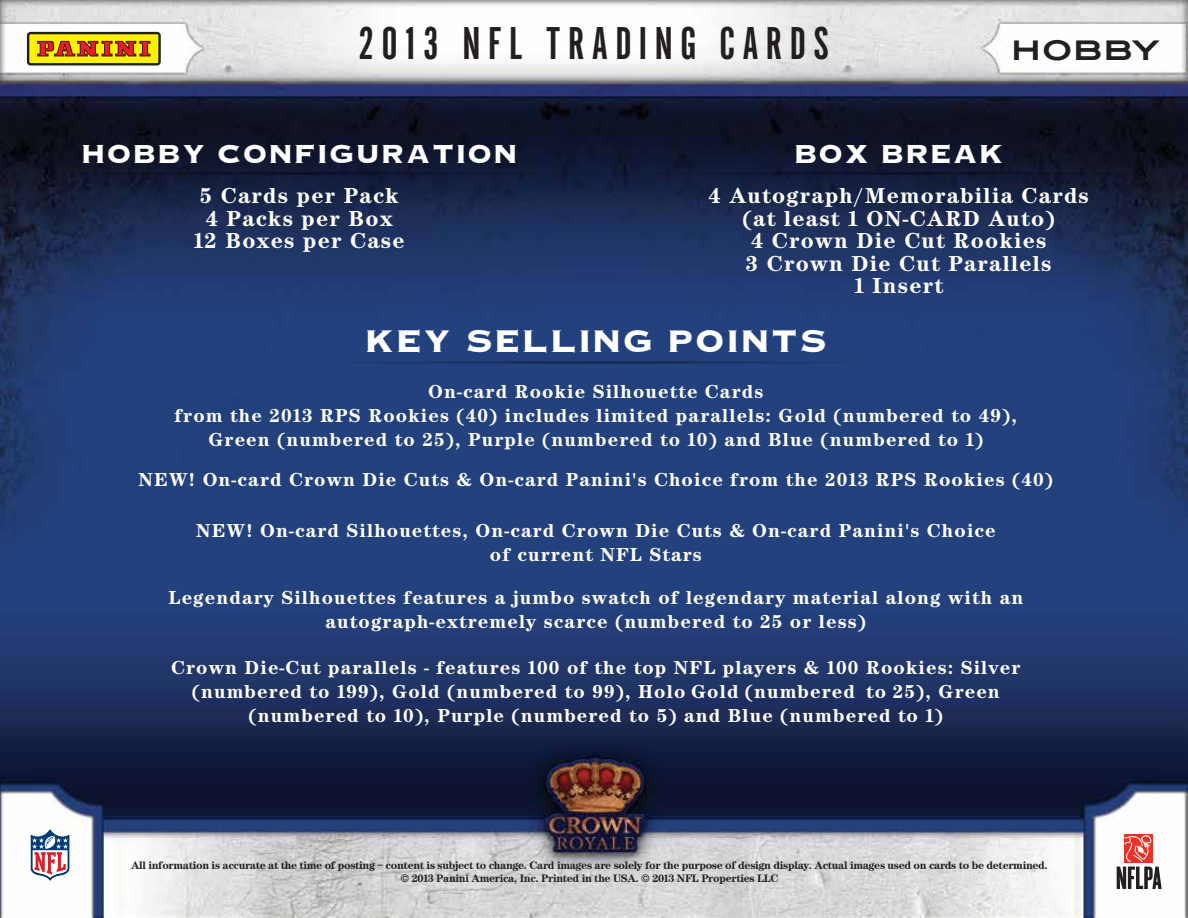
<style>
.page{position:relative;width:1188px;height:918px;background:#fff}
.page>*{position:absolute;margin:0;border:0;box-sizing:border-box;transform-origin:0 0}
.t1{font:48px "Alternate Gothic No 1";letter-spacing:.16em;color:#231f20}
.t2{font:800 27px "OPTI Copperplate";letter-spacing:.085em;color:#fff}
.t3{font:700 27px "Blair ITC";letter-spacing:.025em;color:#231f20}
.t4{font:22.5px/22.5px "Century Bld";letter-spacing:.06em;color:#fff;text-align:center}
.t5{font:800 22.5px "OPTI Copperplate";letter-spacing:.085em;color:#fff}
.t6{font:19.5px/24px "Century Bld";letter-spacing:.06em;color:#fff;text-align:center}
.t7{font:11.25px/12.9px "Century Bld";letter-spacing:-.025em;color:#231f20;text-align:center}
</style>
<div class="page">
<img style="left:0;top:0;width:1188px;height:918px">
<svg style="left:29px;top:826px;width:42px;height:57px"></svg>
<svg style="left:1117px;top:834px;width:45px;height:55px"></svg>
<svg style="left:27px;top:32px;width:134px;height:33px"></svg>
<div style="left:29px;top:34px;width:129px;height:29px;background:#fff200"></div>
<svg style="left:37px;top:41px;width:114px;height:16px"></svg>
<svg style="left:328px;top:361px;width:535px;height:3px;background:#1c3567"></svg>
<svg style="left:31px;top:172px;width:535px;height:3px;background:#0e152b"></svg>
<svg style="left:631px;top:172px;width:534px;height:3px;background:#0e152b"></svg>
<p class="t1" style="left:358px;top:11px;width:472px">2013 NFL TRADING CARDS</p>
<p class="t3" style="left:1011px;top:33px;width:150px">HOBBY</p>
<p class="t5" style="left:81px;top:135px;width:437px">HOBBY CONFIGURATION</p>
<p class="t5" style="left:794px;top:135px;width:211px">BOX BREAK</p>
<p class="t4" style="left:194px;top:186px;width:212px">5 Cards per Pack<br>4 Packs per Box<br>12 Boxes per Case</p>
<p class="t4" style="left:709px;top:186px;width:382px">4 Autograph/Memorabilia Cards (at least 1 ON-CARD Auto)<br>4 Crown Die Cut Rookies<br>3 Crown Die Cut Parallels<br>1 Insert</p>
<p class="t2" style="left:365px;top:319px;width:463px">KEY SELLING POINTS</p>
<p class="t6" style="left:175px;top:381px;width:844px">On-card Rookie Silhouette Cards<br>from the 2013 RPS Rookies (40) includes limited parallels: Gold (numbered to 49),<br>Green (numbered to 25), Purple (numbered to 10) and Blue (numbered to 1)</p>
<p class="t6" style="left:139px;top:470px;width:916px">NEW! On-card Crown Die Cuts &amp; On-card Panini's Choice from the 2013 RPS Rookies (40)</p>
<p class="t6" style="left:196px;top:520px;width:801px">NEW! On-card Silhouettes, On-card Crown Die Cuts &amp; On-card Panini's Choice of current NFL Stars</p>
<p class="t6" style="left:168px;top:587px;width:856px">Legendary Silhouettes features a jumbo swatch of legendary material along with an autograph-extremely scarce (numbered to 25 or less)</p>
<p class="t6" style="left:171px;top:657px;width:851px">Crown Die-Cut parallels - features 100 of the top NFL players &amp; 100 Rookies: Silver (numbered to 199), Gold (numbered to 99), Holo Gold (numbered to 25), Green (numbered to 10), Purple (numbered to 5) and Blue (numbered to 1)</p>
<p class="t7" style="left:131px;top:860px;width:918px">All information is accurate at the time of posting – content is subject to change. Card images are solely for the purpose of design display. Actual images used on cards to be determined. © 2013 Panini America, Inc. Printed in the USA. © 2013 NFL Properties LLC</p>
</div>
